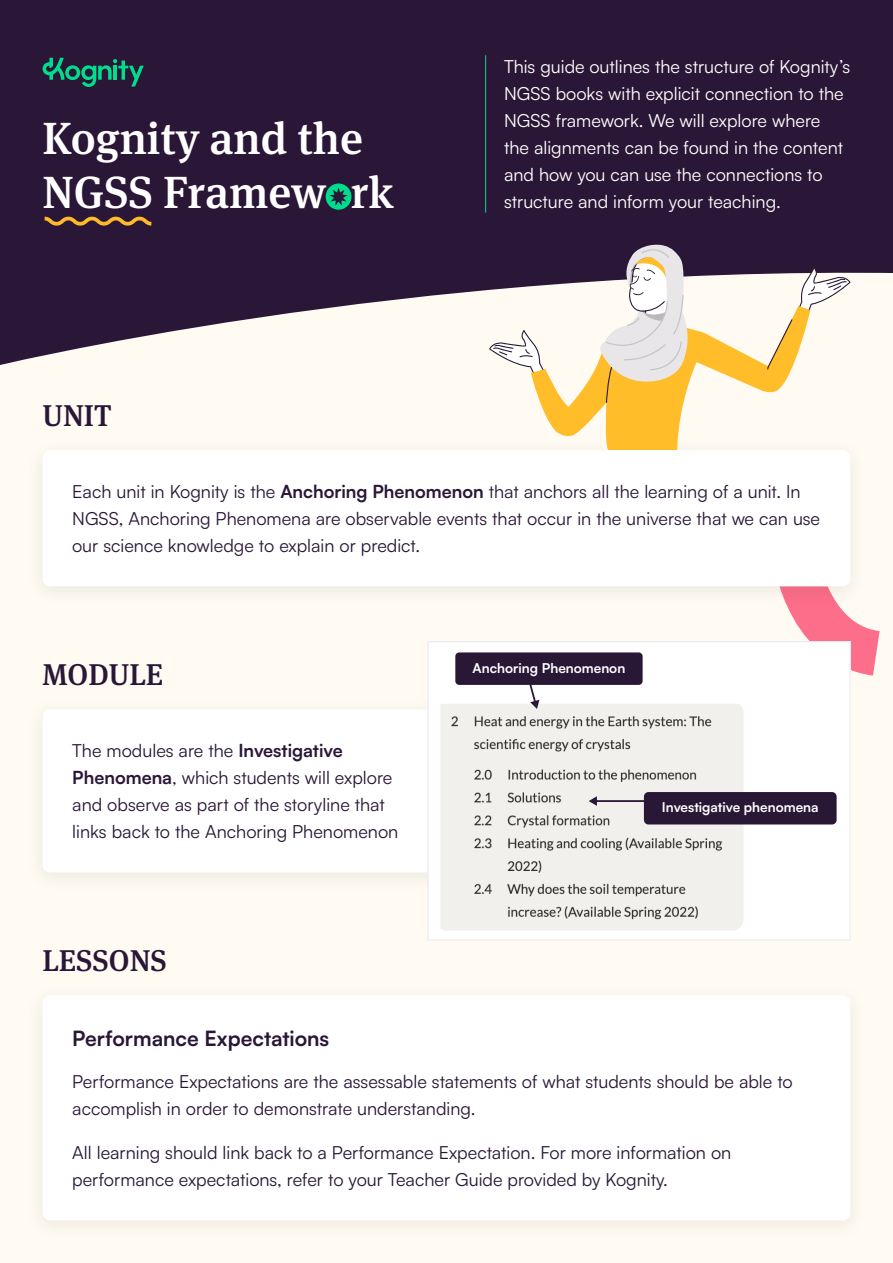
<style>
.page{position:relative;width:893px;height:1263px;background:#fff}
.page>*{position:absolute;margin:0;border:0;box-sizing:border-box;transform-origin:0 0}
.t1{font:500 45px/54px "Meta Serif Pro";color:#fff}
.t2{font:500 30px "Meta Serif Pro";color:#2a1636}
.t3{font:700 21px "Satoshi";color:#2a1636}
.t4{font:18px/27px "Satoshi";color:#2a1636}
.t5{font:18px/27px "Satoshi";color:#fff}
.t6{font:700 13.5px "Satoshi";color:#fff}
.s1{font-weight:700}
</style>
<div class="page">
<div style="left:0;top:249px;width:893px;height:1014px;background:#fffaf2"></div>
<svg style="left:788px;top:609px;width:92px;height:95px"></svg>
<svg style="left:0;top:0;width:893px;height:365px;background:#3d2a46"></svg>
<svg style="left:43px;top:58px;width:101px;height:29px;background:#1c5451"></svg>
<div style="left:43px;top:450px;width:807px;height:136px;background:#fff;border-radius:7px"></div>
<div style="left:326px;top:183px;width:25px;height:27px;background:#00db8c;border-radius:50%"></div>
<svg style="left:330px;top:188px;width:18px;height:18px"></svg>
<svg style="left:41px;top:215px;width:114px;height:12px"></svg>
<hr style="left:485px;top:55px;width:1px;height:158px;background:#00de8c">
<div style="left:43px;top:709px;width:492px;height:163px;background:#fff;border-radius:7px"></div>
<img style="left:430px;top:643px;width:418px;height:295px">
<div style="left:428px;top:641px;width:422px;height:299px;border:1px solid #e8e8eb"></div>
<svg style="left:523px;top:685px;width:16px;height:24px"></svg>
<svg style="left:589px;top:796px;width:8px;height:10px"></svg>
<hr style="left:595px;top:800px;width:74px;height:2px;background:#291736">
<div style="left:455px;top:652px;width:188px;height:33px;background:#291736;border-radius:4px"></div>
<div style="left:644px;top:792px;width:193px;height:32px;background:#291736;border-radius:5px"></div>
<svg style="left:489px;top:243px;width:361px;height:207px"></svg>
<div style="left:43px;top:995px;width:807px;height:225px;background:#fff;border-radius:7px"></div>
<p class="t1" style="left:43px;top:108px;width:353px">Kognity and the<br>NGSS Framework</p>
<p class="t2" style="left:43px;top:393px;width:71px">UNIT</p>
<p class="t5" style="left:504px;top:53px;width:348px">This guide outlines the structure of Kognity’s NGSS books with explicit connection to the NGSS framework. We will explore where<br>the alignments can be found in the content and how you can use the connections to structure and inform your teaching.</p>
<p class="t4" style="left:72px;top:477px;width:749px">Each unit in Kognity is the <span class="s1">Anchoring Phenomenon</span> that anchors all the learning of a unit. In<br>NGSS, Anchoring Phenomena are observable events that occur in the universe that we can use our science knowledge to explain or predict.</p>
<p class="t2" style="left:43px;top:652px;width:122px">MODULE</p>
<p class="t4" style="left:72px;top:736px;width:328px">The modules are the <span class="s1">Investigative Phenomena</span>, which students will explore and observe as part of the storyline that links back to the Anchoring Phenomenon</p>
<p class="t2" style="left:43px;top:938px;width:126px">LESSONS</p>
<p class="t3" style="left:72px;top:1023px;width:258px">Performance Expectations</p>
<p class="t6" style="left:473px;top:658px;width:154px">Anchoring Phenomenon</p>
<p class="t6" style="left:662px;top:797px;width:158px">Investigative phenomena</p>
<p class="t4" style="left:72px;top:1067px;width:722px">Performance Expectations are the assessable statements of what students should be able to accomplish in order to demonstrate understanding.</p>
<p class="t4" style="left:72px;top:1138px;width:661px">All learning should link back to a Performance Expectation. For more information on performance expectations, refer to your Teacher Guide provided by Kognity.</p>
</div>
